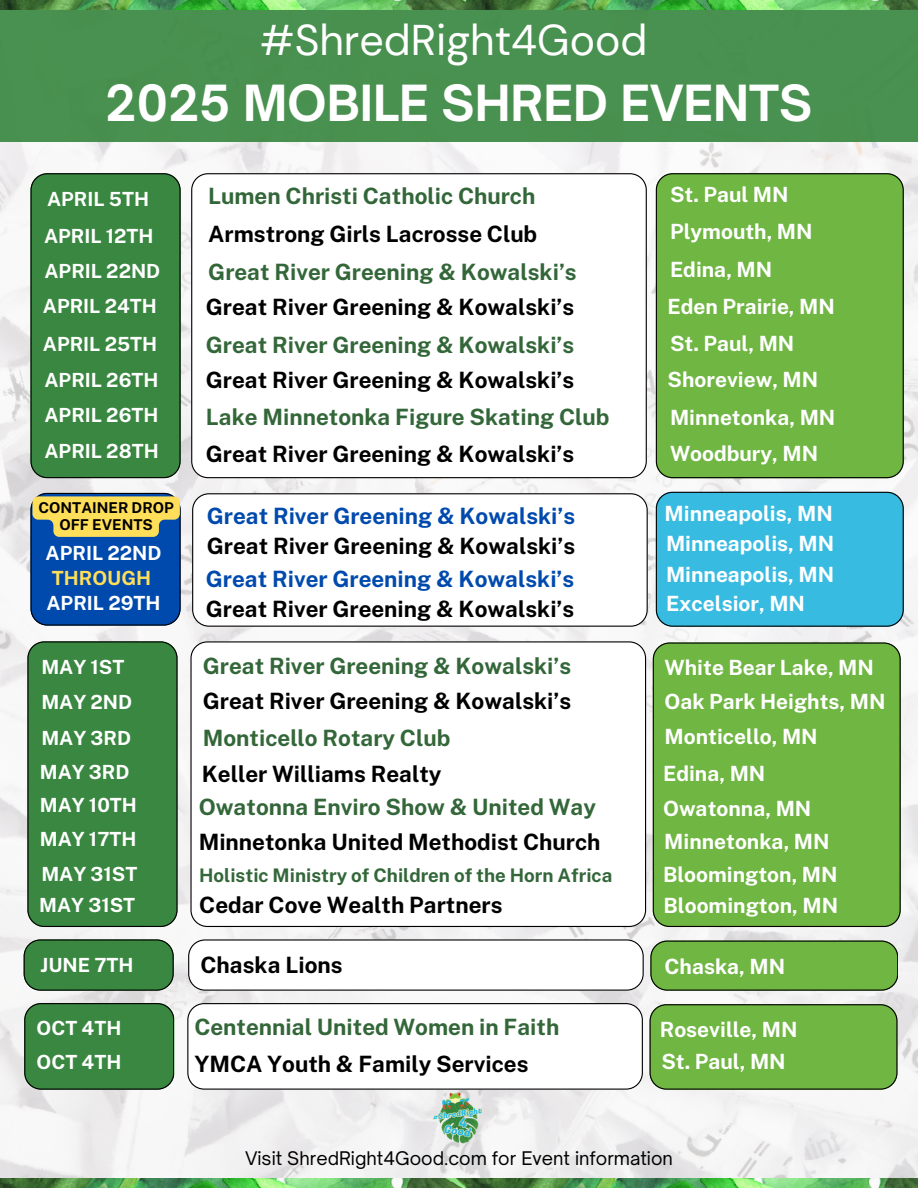
<style>
.page{position:relative;width:918px;height:1188px;background:#fff}
.page>*{position:absolute;margin:0;border:0;box-sizing:border-box;transform-origin:0 0}
.t1{font:700 47.7px "Open Sauce One";color:#fff}
.t2{font:42.9px "DM Sans";color:#fff}
.t3{font:700 22.5px "Public Sans";color:#000}
.t4{font:700 22.5px "Public Sans";color:#336739}
.t5{font:700 22.5px "Public Sans";color:#004aad}
.t6{font:700 21px/30.2px "Public Sans";color:#fff}
.t7{font:700 19.5px/35.4px "Public Sans";color:#fff}
.t8{font:700 19.5px "Public Sans";color:#ffde59}
.t9{font:700 18.75px "Public Sans";color:#336739}
.t10{font:18px "Open Sauce One";color:#000}
.t11{font:700 15px/17.2px "Public Sans";color:#000;text-align:center}
</style>
<div class="page">
<img style="left:0;top:142px;width:918px;height:1037px">
<img style="left:433px;top:1090px;width:53px;height:58px">
<img style="left:0;top:0;width:918px;height:10px">
<div style="left:0;top:10px;width:918px;height:132px;background:#499150"></div>
<div style="left:30px;top:173px;width:150px;height:305px;background:#398740"></div>
<svg style="left:191px;top:173px;width:456px;height:305px"></svg>
<div style="left:656px;top:173px;width:247px;height:305px;background:#70b643"></div>
<svg style="left:190px;top:641px;width:456px;height:286px"></svg>
<img style="left:0;top:1179px;width:918px;height:9px">
<svg style="left:27px;top:641px;width:150px;height:286px;background:#3a8340"></svg>
<div style="left:653px;top:642px;width:247px;height:285px;background:#70b643"></div>
<svg style="left:24px;top:939px;width:149px;height:52px;background:#3c8342"></svg>
<svg style="left:188px;top:939px;width:456px;height:52px"></svg>
<svg style="left:650px;top:941px;width:248px;height:50px;background:#6daf43"></svg>
<svg style="left:24px;top:1003px;width:150px;height:87px;background:#3a8441"></svg>
<svg style="left:187px;top:1003px;width:456px;height:87px"></svg>
<div style="left:650px;top:1004px;width:247px;height:86px;background:#70b643"></div>
<svg style="left:192px;top:493px;width:456px;height:134px"></svg>
<div style="left:656px;top:492px;width:247px;height:135px;background:#38bbe1"></div>
<svg style="left:30px;top:493px;width:150px;height:133px;background:#467194"></svg>
<h2 class="t2" style="left:260px;top:13px;width:389px">#ShredRight4Good</h2>
<h1 class="t1" style="left:106px;top:72px;width:708px">2025 MOBILE SHRED EVENTS</h1>
<p class="t7" style="left:47px;top:180px;width:104px">APRIL 5TH</p>
<p class="t4" style="left:208px;top:180px;width:329px">Lumen Christi Catholic Church</p>
<p class="t7" style="left:44px;top:217px;width:111px">APRIL 12TH</p>
<p class="t3" style="left:208px;top:218px;width:330px">Armstrong Girls Lacrosse Club</p>
<p class="t7" style="left:44px;top:252px;width:117px">APRIL 22ND</p>
<p class="t4" style="left:208px;top:255px;width:370px">Great River Greening &amp; Kowalski’s</p>
<p class="t6" style="left:670px;top:175px;width:144px;line-height:37.3px">St. Paul MN<br>Plymouth, MN<br>Edina, MN</p>
<p class="t7" style="left:43px;top:287px;width:116px">APRIL 24TH</p>
<p class="t3" style="left:206px;top:291px;width:370px">Great River Greening &amp; Kowalski’s</p>
<p class="t6" style="left:668px;top:290px;width:169px">Eden Prairie, MN</p>
<p class="t7" style="left:43px;top:325px;width:116px">APRIL 25TH</p>
<p class="t4" style="left:206px;top:329px;width:370px">Great River Greening &amp; Kowalski’s</p>
<p class="t6" style="left:670px;top:327px;width:126px">St. Paul, MN</p>
<p class="t7" style="left:44px;top:361px;width:116px">APRIL 26TH</p>
<p class="t3" style="left:206px;top:364px;width:370px">Great River Greening &amp; Kowalski’s</p>
<p class="t6" style="left:668px;top:363px;width:152px">Shoreview, MN</p>
<p class="t7" style="left:44px;top:396px;width:116px">APRIL 26TH</p>
<p class="t4" style="left:206px;top:400px;width:405px">Lake Minnetonka Figure Skating Club</p>
<p class="t6" style="left:670px;top:401px;width:167px">Minnetonka, MN</p>
<p class="t7" style="left:44px;top:432px;width:116px">APRIL 28TH</p>
<p class="t3" style="left:206px;top:437px;width:370px">Great River Greening &amp; Kowalski’s</p>
<p class="t6" style="left:670px;top:437px;width:150px">Woodbury, MN</p>
<p class="t11" style="left:38px;top:498px;width:137px">CONTAINER DROP<br>OFF EVENTS</p>
<p class="t7" style="left:46px;top:534px;width:117px">APRIL 22ND</p>
<p class="t8" style="left:52px;top:564px;width:101px">THROUGH</p>
<p class="t7" style="left:47px;top:584px;width:116px">APRIL 29TH</p>
<p class="t7" style="left:41px;top:648px;width:92px">MAY 1ST<br>MAY 2ND<br>MAY 3RD</p>
<p class="t5" style="left:207px;top:500px;width:370px">Great River Greening &amp; Kowalski’s</p>
<p class="t3" style="left:207px;top:530px;width:370px">Great River Greening &amp; Kowalski’s</p>
<p class="t5" style="left:206px;top:562px;width:370px">Great River Greening &amp; Kowalski’s</p>
<p class="t3" style="left:206px;top:593px;width:370px">Great River Greening &amp; Kowalski’s</p>
<p class="t4" style="left:203px;top:650px;width:370px">Great River Greening &amp; Kowalski’s</p>
<p class="t3" style="left:203px;top:685px;width:370px">Great River Greening &amp; Kowalski’s</p>
<p class="t4" style="left:203px;top:722px;width:249px">Monticello Rotary Club</p>
<p class="t6" style="left:665px;top:497px;width:171px;text-align:justify">Minneapolis, MN Minneapolis, MN Minneapolis, MN Excelsior, MN</p>
<p class="t6" style="left:665px;top:648px;width:222px;line-height:34.3px">White Bear Lake, MN<br>Oak Park Heights, MN</p>
<p class="t6" style="left:665px;top:720px;width:155px">Monticello, MN</p>
<p class="t7" style="left:40px;top:753px;width:91px">MAY 3RD</p>
<p class="t3" style="left:202px;top:758px;width:241px">Keller Williams Realty</p>
<p class="t6" style="left:663px;top:757px;width:104px">Edina, MN</p>
<p class="t7" style="left:40px;top:787px;width:99px;line-height:34.2px;text-align:justify">MAY 10TH MAY 17TH MAY 31ST</p>
<p class="t4" style="left:199px;top:791px;width:399px">Owatonna Enviro Show &amp; United Way</p>
<p class="t3" style="left:199px;top:826px;width:403px">Minnetonka United Methodist Church</p>
<p class="t9" style="left:199px;top:862px;width:415px">Holistic Ministry of Children of the Horn Africa</p>
<p class="t6" style="left:663px;top:791px;width:176px;line-height:33px">Owatonna, MN<br>Minnetonka, MN<br>Bloomington, MN</p>
<p class="t7" style="left:39px;top:886px;width:98px">MAY 31ST</p>
<p class="t3" style="left:199px;top:889px;width:305px">Cedar Cove Wealth Partners</p>
<p class="t6" style="left:664px;top:889px;width:176px">Bloomington, MN</p>
<p class="t7" style="left:41px;top:946px;width:94px">JUNE 7TH</p>
<p class="t3" style="left:200px;top:949px;width:144px">Chaska Lions</p>
<p class="t6" style="left:665px;top:950px;width:122px">Chaska, MN</p>
<p class="t7" style="left:37px;top:1009px;width:86px">OCT 4TH</p>
<p class="t4" style="left:194px;top:1011px;width:367px">Centennial United Women in Faith</p>
<p class="t7" style="left:37px;top:1043px;width:86px">OCT 4TH</p>
<p class="t6" style="left:660px;top:1013px;width:139px">Roseville, MN</p>
<p class="t3" style="left:194px;top:1048px;width:336px">YMCA Youth &amp; Family Services</p>
<p class="t6" style="left:661px;top:1045px;width:126px">St. Paul, MN</p>
<p class="t10" style="left:245px;top:1147px;width:429px">Visit ShredRight4Good.com for Event information</p>
</div>
